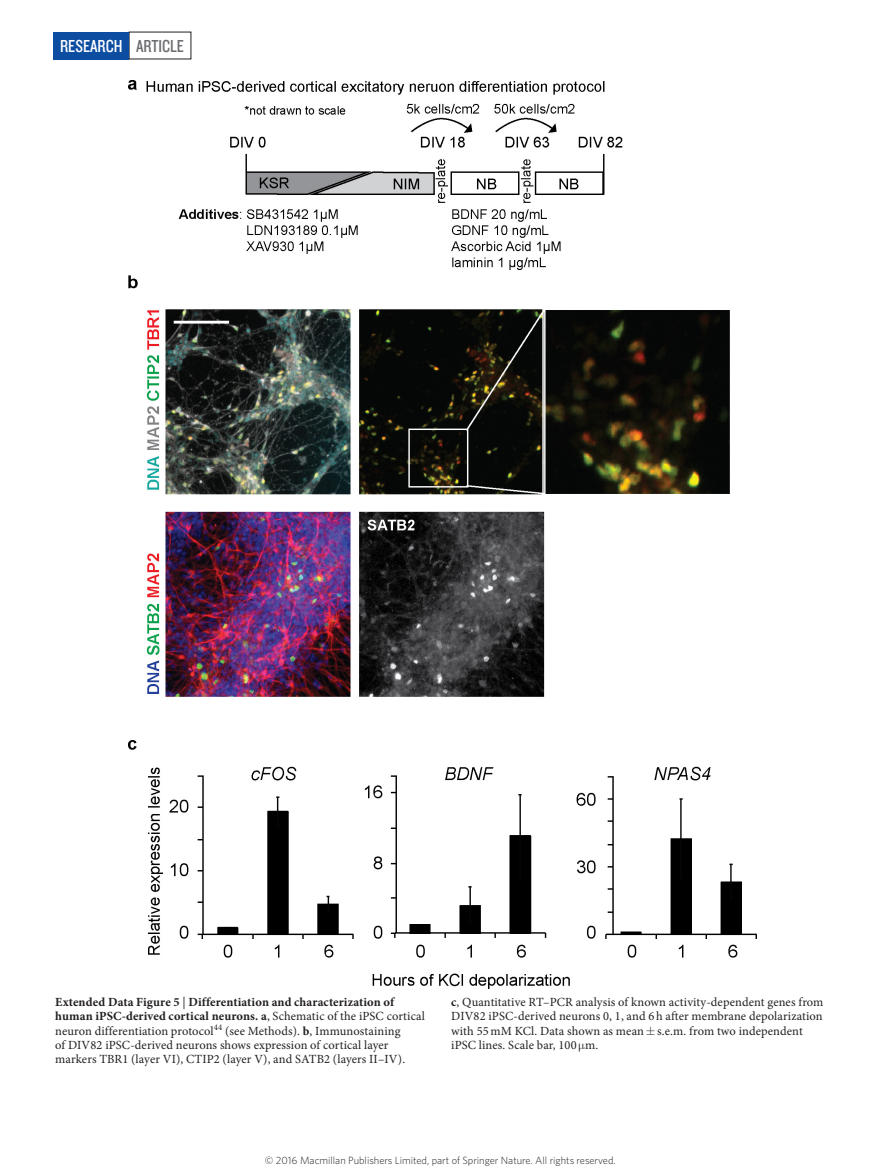
<style>
.page{position:relative;width:893px;height:1174px;background:#fff}
.page>*{position:absolute;margin:0;border:0;box-sizing:border-box;transform-origin:0 0}
.t1{font:18px "Knockout 29 Junior Ltweight";color:#fff}
.t2{font:12.45px/14.2px "Minion Pro";letter-spacing:.01em;color:#231f20}
.t3{font:300 10.5px "Whitney";color:#231f20}
.s1{color:#6c6d70}
.s2{font-weight:700}
</style>
<div class="page">
<div style="left:53px;top:32px;width:76px;height:27px;background:#0d4da1"></div>
<img style="left:128px;top:81px;width:628px;height:907px">
<h1 class="t1" style="left:60px;top:34px;width:125px">RESEARCH <span class="s1">ARTICLE</span></h1>
<p class="t2" style="left:55px;top:995px;width:371px"><span class="s2">Extended Data Figure 5</span> | <span class="s2">Differentiation and characterization of human iPSC-derived cortical neurons. a</span>, Schematic of the iPSC cortical neuron differentiation protocol<sup>44</sup> (see Methods). <span class="s2">b</span>, Immunostaining<br>of DIV82 iPSC-derived neurons shows expression of cortical layer markers TBR1 (layer VI), CTIP2 (layer V), and SATB2 (layers II–IV).</p>
<p class="t2" style="left:451px;top:995px;width:374px"><span class="s2">c</span>, Quantitative RT–PCR analysis of known activity-dependent genes from DIV82 iPSC-derived neurons 0, 1, and 6 h after membrane depolarization with 55 mM KCl. Data shown as mean s.e.m. from two independent iPSC lines. Scale bar, 100 m.</p>
<p class="t3" style="left:265px;top:1153px;width:352px">© 2016 Macmillan Publishers Limited, part of Springer Nature. All rights reserved.</p>
</div>
